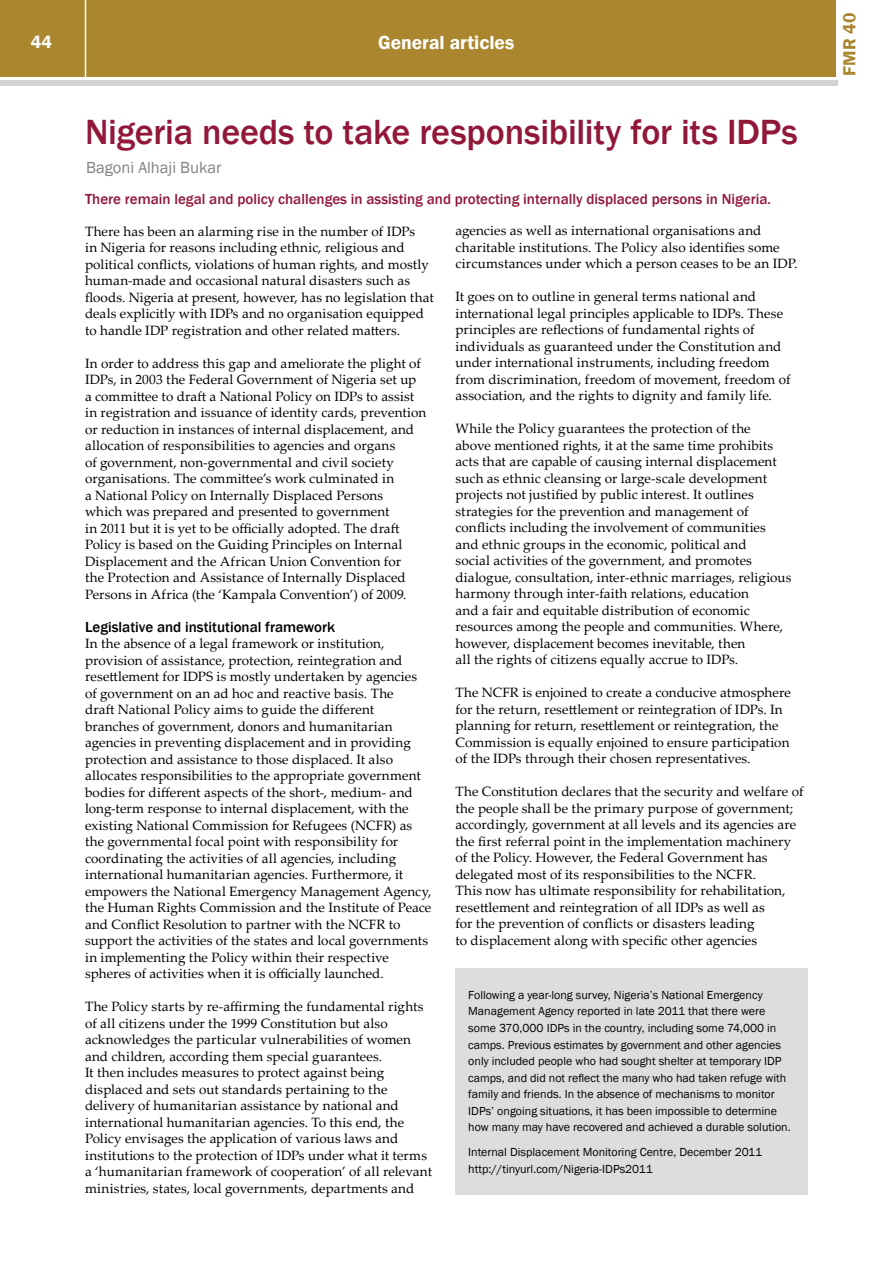
<style>
.page{position:relative;width:893px;height:1263px;background:#fff}
.page>*{position:absolute;margin:0;border:0;box-sizing:border-box;transform-origin:0 0}
.t1{font:500 36px "Franklin Gothic";letter-spacing:-.005em;color:#92183a}
.t2{font:600 19.5px "Franklin Gothic";color:#fff}
.t3{font:600 18px "Franklin Gothic";color:#aa862f}
.t4{font:600 18px "Franklin Gothic";color:#fff}
.t5{font:16.5px "Franklin Gothic";color:#808285}
.t6{font:500 15px "Franklin Gothic";color:#92183a}
.t7{font:500 15px "Franklin Gothic";color:#000}
.t8{font:13.5px/16.5px "Palatino Linotype";letter-spacing:.005em;color:#000}
.t9{font:12px/16.5px "Franklin Gothic";color:#000}
</style>
<div class="page">
<div style="left:0;top:0;width:836px;height:77px;background:#aa862f"></div>
<div style="left:0;top:80px;width:837px;height:5px;background:#d1d3d4"></div>
<hr style="left:85px;top:0;width:1px;height:78px;background:#fff">
<div style="left:455px;top:968px;width:353px;height:227px;background:#dcddde"></div>
<h3 class="t4" style="left:31px;top:31px;width:23px">44</h3>
<h2 class="t2" style="left:378px;top:31px;width:138px">General articles</h2>
<h1 class="t1" style="left:85px;top:110px;width:714px">Nigeria needs to take responsibility for its IDPs</h1>
<p class="t5" style="left:86px;top:157px;width:137px">Bagoni Alhaji Bukar</p>
<p class="t6" style="left:85px;top:190px;width:688px">There remain legal and policy challenges in assisting and protecting internally displaced persons in Nigeria.</p>
<p class="t8" style="left:85px;top:222px;width:350px">There has been an alarming rise in the number of IDPs<br>in Nigeria for reasons including ethnic, religious and political conflicts, violations of human rights, and mostly human-made and occasional natural disasters such as floods. Nigeria at present, however, has no legislation that deals explicitly with IDPs and no organisation equipped to handle IDP registration and other related matters.</p>
<p class="t8" style="left:85px;top:354px;width:343px">In order to address this gap and ameliorate the plight of IDPs, in 2003 the Federal Government of Nigeria set up a committee to draft a National Policy on IDPs to assist in registration and issuance of identity cards, prevention or reduction in instances of internal displacement, and allocation of responsibilities to agencies and organs<br>of government, non-governmental and civil society organisations. The committee’s work culminated in<br>a National Policy on Internally Displaced Persons<br>which was prepared and presented to government<br>in 2011 but it is yet to be officially adopted. The draft Policy is based on the Guiding Principles on Internal Displacement and the African Union Convention for<br>the Protection and Assistance of Internally Displaced Persons in Africa (the ‘Kampala Convention’) of 2009.</p>
<p class="t7" style="left:85px;top:617px;width:251px">Legislative and institutional framework</p>
<p class="t8" style="left:85px;top:635px;width:348px">In the absence of a legal framework or institution, provision of assistance, protection, reintegration and resettlement for IDPS is mostly undertaken by agencies of government on an ad hoc and reactive basis. The<br>draft National Policy aims to guide the different branches of government, donors and humanitarian agencies in preventing displacement and in providing protection and assistance to those displaced. It also allocates responsibilities to the appropriate government bodies for different aspects of the short-, medium- and long-term response to internal displacement, with the existing National Commission for Refugees (NCFR) as the governmental focal point with responsibility for coordinating the activities of all agencies, including international humanitarian agencies. Furthermore, it empowers the National Emergency Management Agency, the Human Rights Commission and the Institute of Peace and Conflict Resolution to partner with the NCFR to support the activities of the states and local governments in implementing the Policy within their respective spheres of activities when it is officially launched.</p>
<p class="t8" style="left:85px;top:998px;width:349px">The Policy starts by re-affirming the fundamental rights of all citizens under the 1999 Constitution but also acknowledges the particular vulnerabilities of women and children, according them special guarantees.<br>It then includes measures to protect against being displaced and sets out standards pertaining to the delivery of humanitarian assistance by national and international humanitarian agencies. To this end, the Policy envisages the application of various laws and institutions to the protection of IDPs under what it terms a ‘humanitarian framework of cooperation’ of all relevant ministries, states, local governments, departments and</p>
<p class="t8" style="left:455px;top:222px;width:344px">agencies as well as international organisations and charitable institutions. The Policy also identifies some circumstances under which a person ceases to be an IDP.</p>
<p class="t8" style="left:455px;top:288px;width:337px">It goes on to outline in general terms national and international legal principles applicable to IDPs. These principles are reflections of fundamental rights of individuals as guaranteed under the Constitution and under international instruments, including freedom from discrimination, freedom of movement, freedom of association, and the rights to dignity and family life.</p>
<p class="t8" style="left:455px;top:420px;width:338px">While the Policy guarantees the protection of the<br>above mentioned rights, it at the same time prohibits acts that are capable of causing internal displacement such as ethnic cleansing or large-scale development projects not justified by public interest. It outlines strategies for the prevention and management of conflicts including the involvement of communities and ethnic groups in the economic, political and<br>social activities of the government, and promotes dialogue, consultation, inter-ethnic marriages, religious harmony through inter-faith relations, education<br>and a fair and equitable distribution of economic resources among the people and communities. Where, however, displacement becomes inevitable, then<br>all the rights of citizens equally accrue to IDPs.</p>
<p class="t8" style="left:455px;top:684px;width:337px">The NCFR is enjoined to create a conducive atmosphere for the return, resettlement or reintegration of IDPs. In planning for return, resettlement or reintegration, the Commission is equally enjoined to ensure participation of the IDPs through their chosen representatives.</p>
<p class="t8" style="left:455px;top:783px;width:350px">The Constitution declares that the security and welfare of the people shall be the primary purpose of government; accordingly, government at all levels and its agencies are the first referral point in the implementation machinery of the Policy. However, the Federal Government has delegated most of its responsibilities to the NCFR.<br>This now has ultimate responsibility for rehabilitation, resettlement and reintegration of all IDPs as well as<br>for the prevention of conflicts or disasters leading<br>to displacement along with specific other agencies</p>
<p class="t9" style="left:468px;top:987px;width:324px">Following a year-long survey, Nigeria’s National Emergency Management Agency reported in late 2011 that there were some 370,000 IDPs in the country, including some 74,000 in camps. Previous estimates by government and other agencies only included people who had sought shelter at temporary IDP camps, and did not reflect the many who had taken refuge with family and friends. In the absence of mechanisms to monitor IDPs’ ongoing situations, it has been impossible to determine how many may have recovered and achieved a durable solution.</p>
<p class="t9" style="left:468px;top:1144px;width:295px">Internal Displacement Monitoring Centre, December 2011 http://tinyurl.com/Nigeria-IDPs2011</p>
<h3 class="t3" style="left:838px;top:76px;width:64px;rotate:-90deg">FMR 40</h3>
</div>
